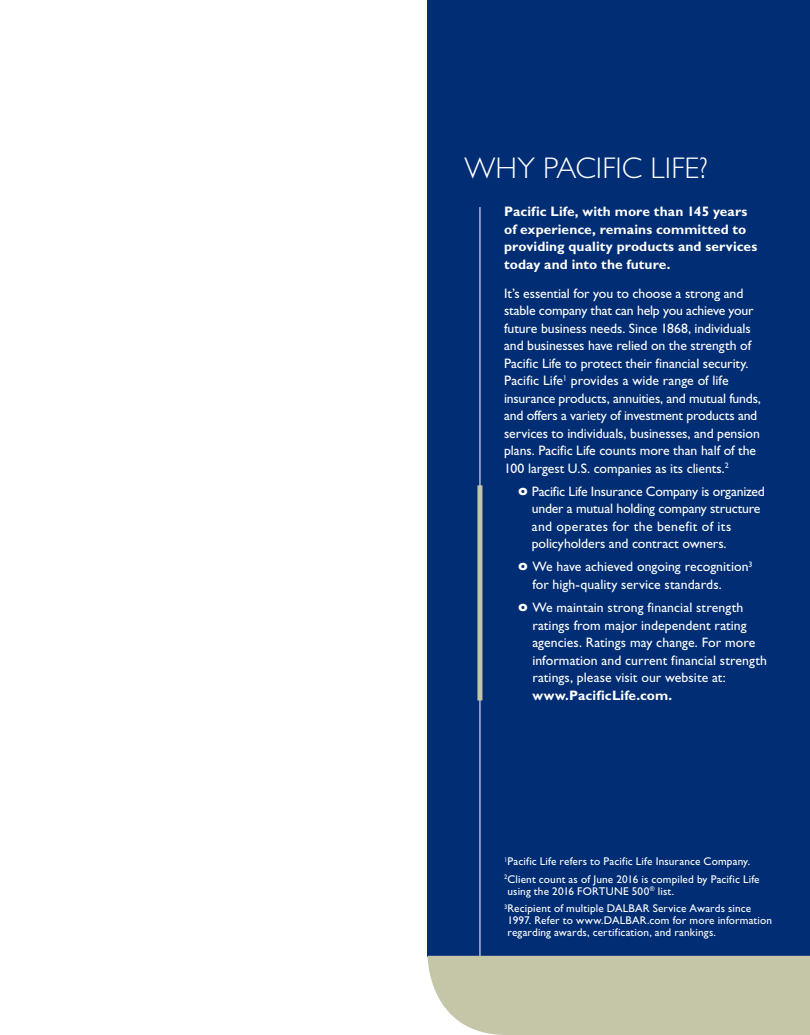
<style>
.page{position:relative;width:810px;height:1035px;background:#fff}
.page>*{position:absolute;margin:0;border:0;box-sizing:border-box;transform-origin:0 0}
.t1{font:300 30px "Gill Sans Std";letter-spacing:.005em;color:#fff}
.t2{font:13.75px/17.5px "Gill Sans Std";letter-spacing:-.005em;color:#fff}
.t3{font:700 13.75px/17.5px "Gill Sans Std";letter-spacing:.005em;color:#fff}
.t4{font:11.25px/11.9px "Gill Sans Std";letter-spacing:.01em;color:#fff}
.s1{font-family:"Futura Std";font-weight:700}
.s2{font-weight:700}
</style>
<div class="page">
<div style="left:428px;top:0;width:382px;height:956px;background:#002d73"></div>
<div style="left:428px;top:956px;width:382px;height:79px;background:#c5c6a7"></div>
<hr style="left:504px;top:1034px;width:306px;height:1px;background:#c5c6a7">
<hr style="left:480px;top:207px;width:1px;height:749px;background:#fff">
<div style="left:477px;top:485px;width:5px;height:215px;background:#c5c6a7"></div>
<p class="t1" style="left:464px;top:151px;width:245px">WHY PACIFIC LIFE?</p>
<p class="t3" style="left:504px;top:203px;width:255px">Pacific Life, with more than 145 years of experience, remains committed to providing quality products and services today and into the future.</p>
<p class="t2" style="left:504px;top:284px;width:258px">It’s essential for you to choose a strong and stable company that can help you achieve your future business needs. Since 1868, individuals and businesses have relied on the strength of Pacific Life to protect their financial security.<br>Pacific Life<sup>1</sup> provides a wide range of life insurance products, annuities, and mutual funds, and offers a variety of investment products and services to individuals, businesses, and pension plans. Pacific Life counts more than half of the 100 largest U.S. companies as its clients.<sup>2</sup></p>
<p class="t2" style="left:532px;top:483px;width:235px;text-indent:-13px"><span class="s1">o</span> Pacific Life Insurance Company is organized under a mutual holding company structure and operates for the benefit of its policyholders and contract owners.</p>
<p class="t2" style="left:532px;top:558px;width:222px;text-indent:-14px"><span class="s1">o</span> We have achieved ongoing recognition<sup>3 </sup>for high-quality service standards.</p>
<p class="t2" style="left:532px;top:599px;width:236px;text-indent:-14px"><span class="s1">o</span> We maintain strong financial strength ratings from major independent rating agencies. Ratings may change. For more information and current financial strength ratings, please visit our website at: <span class="s2">www.PacificLife.com.</span></p>
<p class="t4" style="left:504px;top:856px;width:248px"><sup>1</sup>Pacific Life refers to Pacific Life Insurance Company.</p>
<p class="t4" style="left:504px;top:873px;width:257px"><sup>2</sup>Client count as of June 2016 is compiled by Pacific Life using the 2016 FORTUNE 500<sup>®</sup> list.</p>
<p class="t4" style="left:508px;top:903px;width:266px;text-indent:-3px"><sup>3</sup>Recipient of multiple DALBAR Service Awards since<br>1997. Refer to www.DALBAR.com for more information regarding awards, certification, and rankings.</p>
</div>
